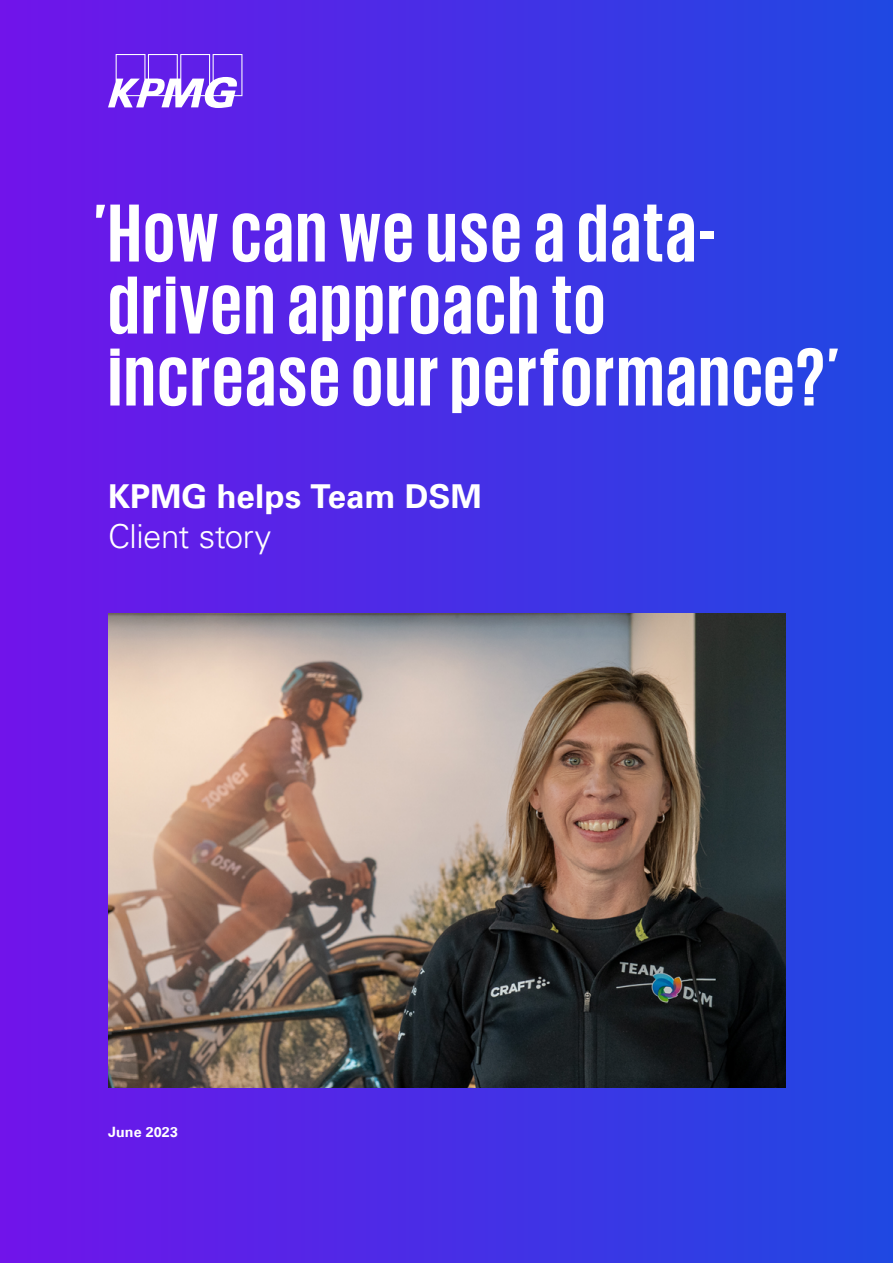
<style>
.page{position:relative;width:893px;height:1263px;background:#fff}
.page>*{position:absolute;margin:0;border:0;box-sizing:border-box;transform-origin:0 0}
.t1{font:700 84px/72px "KPMG";letter-spacing:.025em;color:#fff}
.t2{font:700 33px "Universfor KPMG";color:#fff}
.t3{font:300 33px "Univers LT Std";letter-spacing:-.015em;color:#fff}
.t4{font:700 14.25px "Universfor KPMG";letter-spacing:.015em;color:#fff}
.s1{font-size:85.5px}
</style>
<div class="page">
<div style="left:0;top:0;width:893px;height:1263px;background:linear-gradient(to right,#7114ea,#1f48e2)"></div>
<svg style="left:108px;top:54px;width:134px;height:54px"></svg>
<img style="left:108px;top:613px;width:678px;height:475px">
<p class="t1" style="left:94px;top:194px;width:746px"><span class="s1">’</span>How can we use a data&shy;driven approach to increase our performance?’</p>
<p class="t2" style="left:108px;top:477px;width:375px">KPMG helps Team DSM</p>
<p class="t3" style="left:108px;top:516px;width:165px">Client story</p>
<p class="t4" style="left:108px;top:1123px;width:72px">June 2023</p>
</div>
